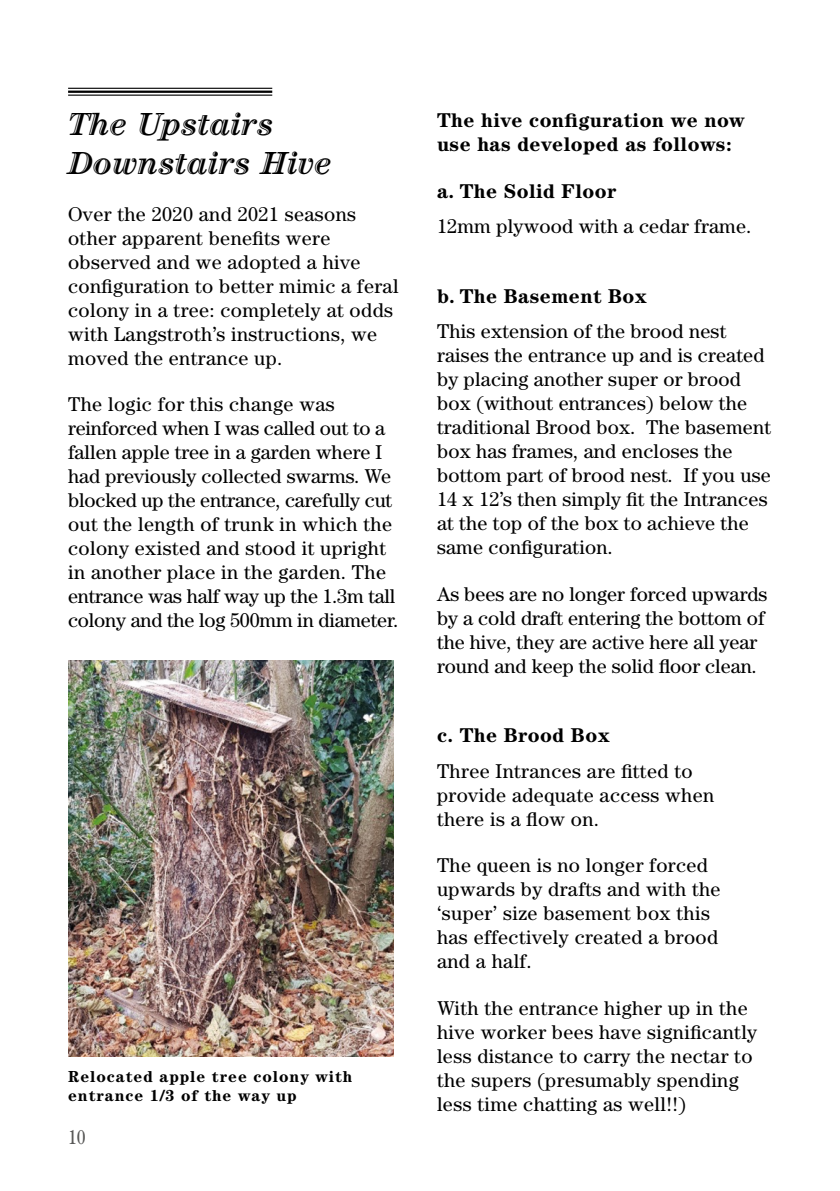
<style>
.page{position:relative;width:840px;height:1191px;background:#fff}
.page>*{position:absolute;margin:0;border:0;box-sizing:border-box;transform-origin:0 0}
.heading{font:32px/38.4px "Century Std Handtooled Bold It";letter-spacing:.02em;color:#000}
.copy_century{font:20px/24px "Century Std";letter-spacing:.02em;color:#000}
.copy_century-2{font:20px/24px "Century Std";color:#000}
.copy_century-3{font:700 20px/24px "Century Std";letter-spacing:.02em;color:#000}
.t1{font:condensed 20px "Century Std";color:#575756}
.t2{font:700 16px/19.2px "Century Std";letter-spacing:.06em;color:#000}
</style>
<div class="page">
<hr style="left:68px;top:88px;width:204px;height:1px;background:#000">
<hr style="left:68px;top:91px;width:204px;height:2px;background:#000">
<hr style="left:68px;top:95px;width:204px;height:1px;background:#000">
<img style="left:68px;top:660px;width:325px;height:396px">
<p class="heading" style="left:68px;top:105px;width:264px">The Upstairs<br>Downstairs Hive</p>
<p class="copy_century" style="left:68px;top:201px;width:332px">Over the 2020 and 2021 seasons other apparent benefits were observed and we adopted a hive configuration to better mimic a feral colony in a tree: completely at odds with Langstroth’s instructions, we moved the entrance up.</p>
<p class="copy_century-2" style="left:68px;top:392px;width:332px">The logic for this change was reinforced when I was called out to a fallen apple tree in a garden where I had previously collected swarms. We blocked up the entrance, carefully cut out the length of trunk in which the colony existed and stood it upright in another place in the garden. The entrance was half way up the 1.3m tall colony and the log 500mm in diameter.</p>
<p class="t2" style="left:68px;top:1066px;width:286px">Relocated apple tree colony with entrance 1/3 of the way up</p>
<p class="t1" style="left:68px;top:1125px;width:19px">10</p>
<p class="copy_century-3" style="left:437px;top:108px;width:309px">The hive configuration we now use has developed as follows:</p>
<p class="copy_century-3" style="left:437px;top:179px;width:181px">a. The Solid Floor</p>
<p class="copy_century" style="left:437px;top:214px;width:316px">12mm plywood with a cedar frame.</p>
<p class="copy_century-3" style="left:437px;top:283px;width:211px">b. The Basement Box</p>
<p class="copy_century" style="left:437px;top:319px;width:335px">This extension of the brood nest raises the entrance up and is created by placing another super or brood box (without entrances) below the traditional Brood box. The basement box has frames, and encloses the bottom part of brood nest. If you use 14 x 12’s then simply fit the Intrances at the top of the box to achieve the same configuration.</p>
<p class="copy_century-2" style="left:437px;top:581px;width:332px">As bees are no longer forced upwards by a cold draft entering the bottom of the hive, they are active here all year round and keep the solid floor clean.</p>
<p class="copy_century-3" style="left:437px;top:723px;width:174px">c. The Brood Box</p>
<p class="copy_century" style="left:437px;top:758px;width:278px">Three Intrances are fitted to provide adequate access when there is a flow on.</p>
<p class="copy_century" style="left:437px;top:853px;width:285px">The queen is no longer forced upwards by drafts and with the ‘super’ size basement box this has effectively created a brood and a half.</p>
<p class="copy_century" style="left:437px;top:995px;width:321px">With the entrance higher up in the hive worker bees have significantly less distance to carry the nectar to the supers (presumably spending less time chatting as well!!)</p>
</div>
